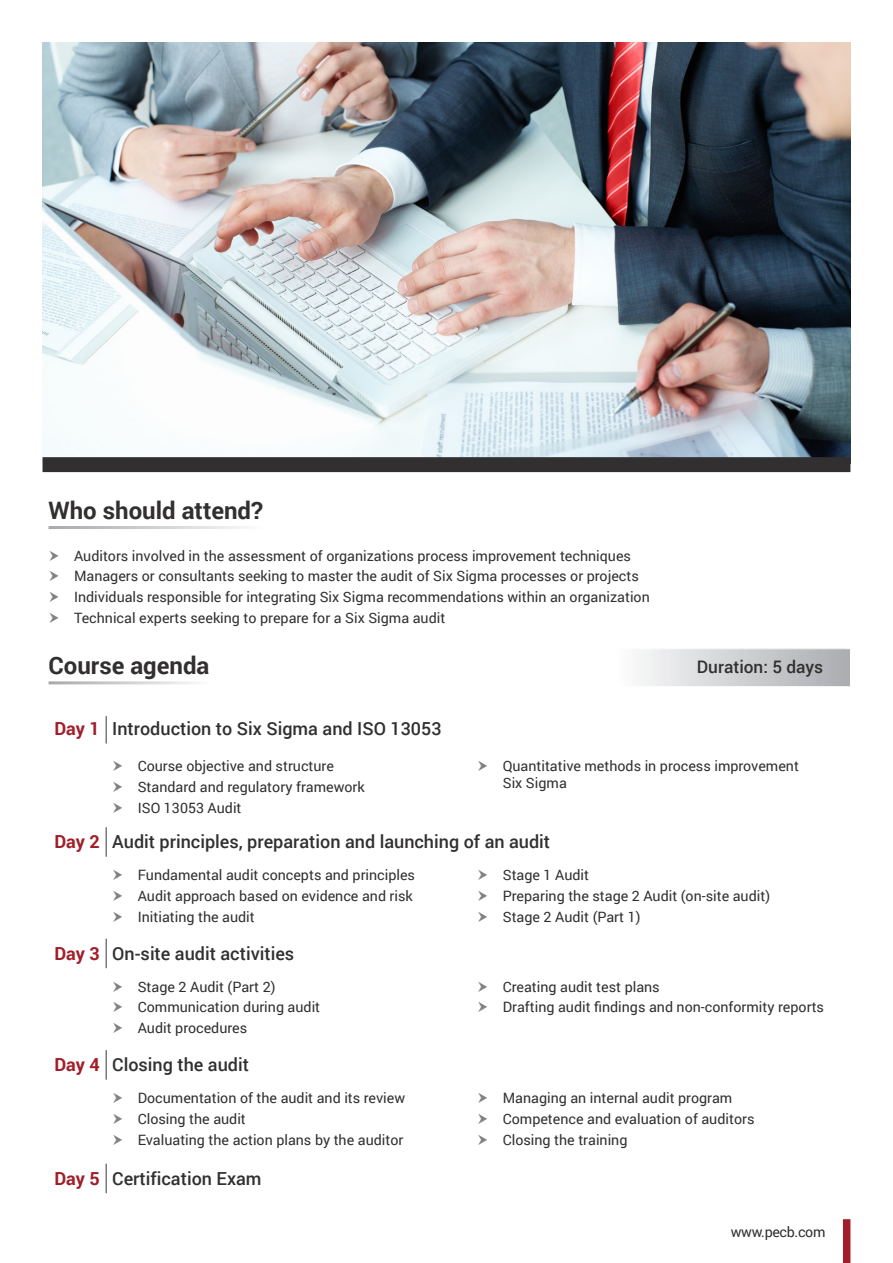
<style>
.page{position:relative;width:893px;height:1263px;background:#fff}
.page>*{position:absolute;margin:0;border:0;box-sizing:border-box;transform-origin:0 0}
.t1{font:700 24px "Roboto";color:#312f30}
.t2{font:500 18px "Roboto";color:#312f30}
.t3{font:700 18px "Roboto";letter-spacing:-.005em;color:#a11e29}
.t4{font:500 17.25px "Roboto";color:#312f30}
.Bullet_Points{font:14.25px/16.5px "Roboto";color:#312f30}
.Bullet_Points-2{font:14.25px "Roboto";letter-spacing:-.025em;color:#312f30}
</style>
<div class="page">
<img style="left:43px;top:43px;width:807px;height:414px">
<div style="left:843px;top:1219px;width:7px;height:44px;background:#a11e29"></div>
<div style="left:43px;top:457px;width:807px;height:15px;background:#312f30"></div>
<svg style="left:642px;top:649px;width:208px;height:37px;background:#cecfd2"></svg>
<hr style="left:105px;top:716px;width:2px;height:27px;background:#76787b">
<hr style="left:105px;top:827px;width:2px;height:30px;background:#76787b">
<hr style="left:105px;top:939px;width:2px;height:29px;background:#76787b">
<hr style="left:105px;top:1050px;width:2px;height:29px;background:#76787b">
<hr style="left:105px;top:1164px;width:2px;height:29px;background:#76787b">
<p class="t1" style="left:49px;top:493px;width:216px">Who should attend?</p>
<p class="Bullet_Points" style="left:74px;top:547px;width:558px">Auditors involved in the assessment of organizations process improvement techniques</p>
<p class="Bullet_Points" style="left:74px;top:568px;width:566px">Managers or consultants seeking to master the audit of Six Sigma processes or projects</p>
<p class="Bullet_Points" style="left:74px;top:588px;width:577px">Individuals responsible for integrating Six Sigma recommendations within an organization</p>
<p class="Bullet_Points" style="left:74px;top:609px;width:373px">Technical experts seeking to prepare for a Six Sigma audit</p>
<p class="t1" style="left:49px;top:648px;width:162px">Course agenda</p>
<p class="t4" style="left:697px;top:655px;width:128px">Duration: 5 days</p>
<p class="t3" style="left:55px;top:716px;width:47px">Day 1</p>
<p class="t2" style="left:112px;top:716px;width:331px">Introduction to Six Sigma and ISO 13053</p>
<p class="Bullet_Points" style="left:138px;top:757px;width:198px">Course objective and structure</p>
<p class="Bullet_Points" style="left:138px;top:778px;width:229px">Standard and regulatory framework</p>
<p class="Bullet_Points" style="left:138px;top:799px;width:105px">ISO 13053 Audit</p>
<p class="Bullet_Points" style="left:503px;top:757px;width:298px">Quantitative methods in process improvement<br>Six Sigma</p>
<p class="t3" style="left:55px;top:829px;width:47px">Day 2</p>
<p class="t2" style="left:112px;top:829px;width:439px">Audit principles, preparation and launching of an audit</p>
<p class="Bullet_Points" style="left:138px;top:866px;width:279px">Fundamental audit concepts and principles</p>
<p class="Bullet_Points" style="left:138px;top:887px;width:277px">Audit approach based on evidence and risk</p>
<p class="Bullet_Points" style="left:138px;top:908px;width:118px">Initiating the audit</p>
<p class="Bullet_Points" style="left:503px;top:866px;width:88px">Stage 1 Audit</p>
<p class="Bullet_Points" style="left:503px;top:887px;width:269px">Preparing the stage 2 Audit (on-site audit)</p>
<p class="Bullet_Points" style="left:503px;top:908px;width:139px">Stage 2 Audit (Part 1)</p>
<p class="t3" style="left:55px;top:940px;width:47px">Day 3</p>
<p class="t2" style="left:112px;top:940px;width:184px">On-site audit activities</p>
<p class="Bullet_Points" style="left:138px;top:978px;width:139px">Stage 2 Audit (Part 2)</p>
<p class="Bullet_Points" style="left:138px;top:998px;width:184px">Communication during audit</p>
<p class="Bullet_Points" style="left:138px;top:1019px;width:111px">Audit procedures</p>
<p class="t3" style="left:55px;top:1052px;width:47px">Day 4</p>
<p class="t2" style="left:112px;top:1052px;width:138px">Closing the audit</p>
<p class="Bullet_Points" style="left:138px;top:1089px;width:269px">Documentation of the audit and its review</p>
<p class="Bullet_Points" style="left:138px;top:1110px;width:110px">Closing the audit</p>
<p class="Bullet_Points" style="left:138px;top:1131px;width:267px">Evaluating the action plans by the auditor</p>
<p class="t3" style="left:55px;top:1165px;width:47px">Day 5</p>
<p class="t2" style="left:112px;top:1165px;width:151px">Certification Exam</p>
<p class="Bullet_Points" style="left:503px;top:978px;width:158px">Creating audit test plans</p>
<p class="Bullet_Points" style="left:503px;top:998px;width:323px">Drafting audit findings and non-conformity reports</p>
<p class="Bullet_Points" style="left:503px;top:1089px;width:231px">Managing an internal audit program</p>
<p class="Bullet_Points" style="left:503px;top:1110px;width:253px">Competence and evaluation of auditors</p>
<p class="Bullet_Points" style="left:503px;top:1131px;width:126px">Closing the training</p>
<p class="Bullet_Points-2" style="left:731px;top:1221px;width:96px">www.pecb.com</p>
</div>
